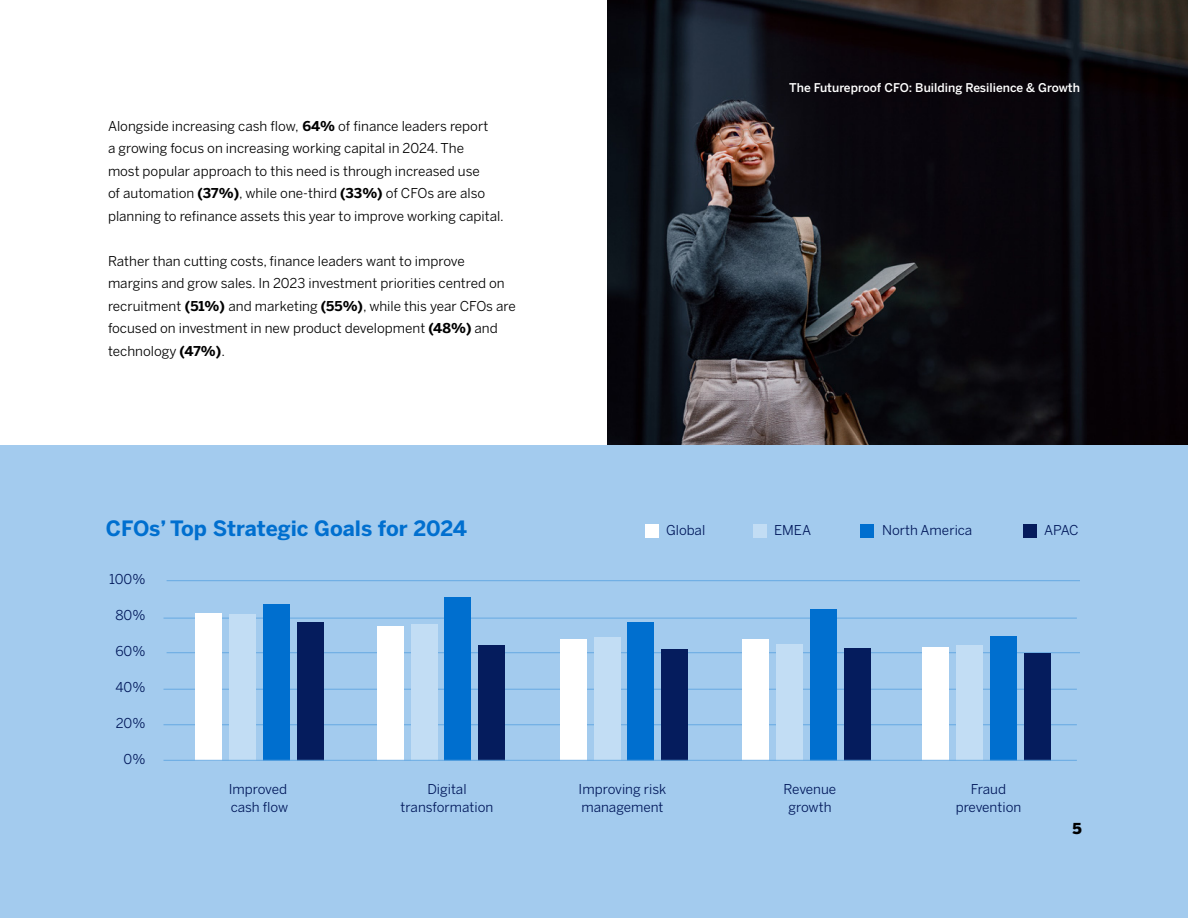
<style>
.page{position:relative;width:1188px;height:918px;background:#fff}
.page>*{position:absolute;margin:0;border:0;box-sizing:border-box;transform-origin:0 0}
.Attribution{font:700 21px "Benton Sans";color:#006fcf}
.Attribution-2{font:900 15px "Benton Sans";color:#000}
.Attribution-3{font:13.5px/22.5px "Benton Sans";color:#000}
.Attribution-4{font:13.5px/18px "Benton Sans";color:#00175a;text-align:center}
.Attribution-5{font:500 12px "Benton Sans";color:#fff}
.s1{font-weight:700}
</style>
<div class="page">
<img style="left:608px;top:0;width:580px;height:446px">
<div style="left:0;top:446px;width:1188px;height:472px;background:#a3cbee"></div>
<hr style="left:167px;top:580px;width:913px;height:1px;background:#66a9e2">
<hr style="left:164px;top:618px;width:913px;height:1px;background:#66a9e2">
<hr style="left:167px;top:652px;width:913px;height:1px;background:#66a9e2">
<hr style="left:164px;top:689px;width:913px;height:1px;background:#66a9e2">
<hr style="left:164px;top:725px;width:913px;height:1px;background:#66a9e2">
<div style="left:195px;top:613px;width:27px;height:147px;background:#fff"></div>
<div style="left:377px;top:626px;width:27px;height:134px;background:#fff"></div>
<div style="left:560px;top:639px;width:27px;height:121px;background:#fff"></div>
<div style="left:743px;top:639px;width:26px;height:121px;background:#fff"></div>
<div style="left:923px;top:647px;width:26px;height:113px;background:#fff"></div>
<div style="left:229px;top:614px;width:27px;height:146px;background:#c2ddf4"></div>
<div style="left:411px;top:624px;width:27px;height:136px;background:#c2ddf4"></div>
<div style="left:594px;top:637px;width:27px;height:123px;background:#c2ddf4"></div>
<div style="left:776px;top:644px;width:27px;height:116px;background:#c2ddf4"></div>
<div style="left:956px;top:645px;width:27px;height:115px;background:#c2ddf4"></div>
<div style="left:263px;top:604px;width:27px;height:156px;background:#006fcf"></div>
<div style="left:445px;top:597px;width:26px;height:163px;background:#006fcf"></div>
<div style="left:628px;top:622px;width:26px;height:138px;background:#006fcf"></div>
<div style="left:810px;top:609px;width:27px;height:151px;background:#006fcf"></div>
<div style="left:990px;top:636px;width:27px;height:124px;background:#006fcf"></div>
<div style="left:297px;top:622px;width:26px;height:138px;background:#051c5d"></div>
<div style="left:478px;top:645px;width:27px;height:115px;background:#051c5d"></div>
<div style="left:661px;top:649px;width:27px;height:111px;background:#051c5d"></div>
<div style="left:844px;top:648px;width:26px;height:112px;background:#051c5d"></div>
<div style="left:1024px;top:653px;width:26px;height:107px;background:#051c5d"></div>
<div style="left:646px;top:524px;width:13px;height:14px;background:#fff"></div>
<div style="left:754px;top:524px;width:13px;height:14px;background:#c2ddf4"></div>
<div style="left:860px;top:524px;width:14px;height:14px;background:#006fcf"></div>
<div style="left:1024px;top:524px;width:13px;height:14px;background:#051c5d"></div>
<hr style="left:164px;top:760px;width:913px;height:1px;background:#66a9e2">
<p class="Attribution-3" style="left:108px;top:114px;width:397px">Alongside increasing cash flow, <span class="s1">64%</span> of finance leaders report<br>a growing focus on increasing working capital in 2024. The<br>most popular approach to this need is through increased use<br>of automation <span class="s1">(37%)</span>, while one-third <span class="s1">(33%)</span> of CFOs are also planning to refinance assets this year to improve working capital.</p>
<p class="Attribution-3" style="left:108px;top:249px;width:409px">Rather than cutting costs, finance leaders want to improve margins and grow sales. In 2023 investment priorities centred on recruitment <span class="s1">(51%)</span> and marketing <span class="s1">(55%)</span>, while this year CFOs are focused on investment in new product development <span class="s1">(48%)</span> and technology <span class="s1">(47%)</span>.</p>
<p class="Attribution" style="left:106px;top:515px;width:363px">CFOs’ Top Strategic Goals for 2024</p>
<p class="Attribution-4" style="left:109px;top:570px;width:38px">100%</p>
<p class="Attribution-4" style="left:115px;top:606px;width:32px">80%</p>
<p class="Attribution-4" style="left:115px;top:642px;width:32px">60%</p>
<p class="Attribution-4" style="left:115px;top:678px;width:32px">40%</p>
<p class="Attribution-4" style="left:116px;top:714px;width:31px">20%</p>
<p class="Attribution-4" style="left:124px;top:750px;width:23px">0%</p>
<p class="Attribution-4" style="left:229px;top:780px;width:61px;text-align:left">Improved cash flow</p>
<p class="Attribution-4" style="left:401px;top:780px;width:94px">Digital transformation</p>
<p class="Attribution-5" style="left:789px;top:80px;width:292px">The Futureproof CFO: Building Resilience &amp; Growth</p>
<p class="Attribution-4" style="left:666px;top:521px;width:41px">Global</p>
<p class="Attribution-4" style="left:774px;top:521px;width:39px">EMEA</p>
<p class="Attribution-4" style="left:882px;top:521px;width:92px">North America</p>
<p class="Attribution-4" style="left:1044px;top:521px;width:36px">APAC</p>
<p class="Attribution-4" style="left:579px;top:780px;width:89px;text-align:left">Improving risk management</p>
<p class="Attribution-4" style="left:784px;top:780px;width:54px">Revenue growth</p>
<p class="Attribution-4" style="left:956px;top:780px;width:67px">Fraud prevention</p>
<p class="Attribution-2" style="left:1072px;top:819px;width:11px">5</p>
</div>
